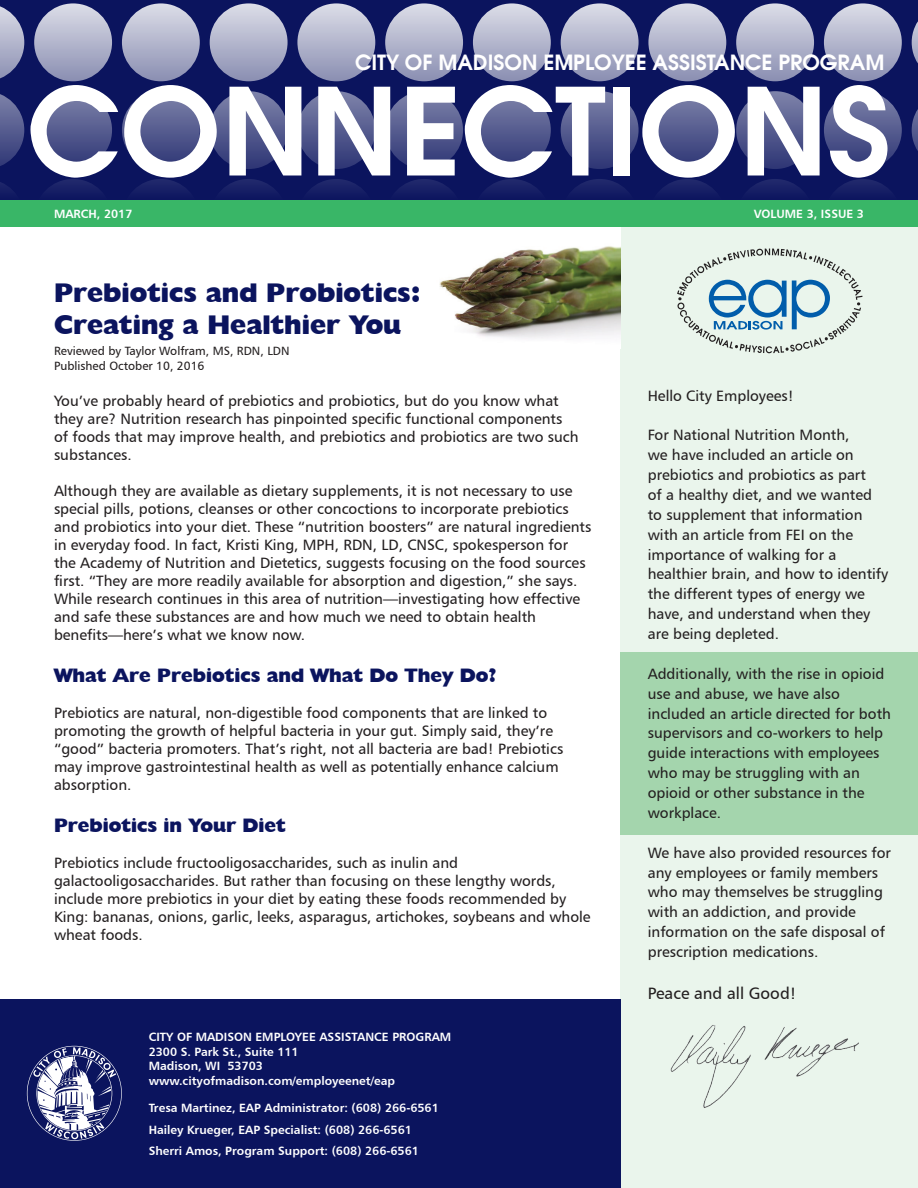
<style>
.page{position:relative;width:918px;height:1188px;background:#fff}
.page>*{position:absolute;margin:0;border:0;box-sizing:border-box;transform-origin:0 0}
.t1{font:700 120px "Avalon";color:#fff}
.t2{font:800 27px/32.4px "Humanist 521 BT";color:#0b145e}
.t3{font:700 21px "Avalon";color:#fff}
.t4{font:800 19.5px "Humanist 521 BT";color:#0b145e}
.t5{font:16.5px "Humanist 777 BT Roman B";color:#231f20}
.t6{font:15px/18px "Humanist 777 BT Roman B";color:#231f20}
.t7{font:12px/14.4px "Humanist 777 BT Bold B";color:#fff}
.t8{font:12px/14.4px "Humanist 777 BT Roman B";color:#231f20}
</style>
<div class="page">
<div style="left:621px;top:209px;width:297px;height:979px;background:#eaf5ec"></div>
<div style="left:0;top:0;width:918px;height:201px;background:#0b145e"></div>
<svg style="left:0;top:6px;width:24px;height:73px"></svg>
<div style="left:34px;top:3px;width:78px;height:78px;background:linear-gradient(to bottom,#d7d8e4,#8d91b4);border-radius:50%"></div>
<div style="left:122px;top:3px;width:78px;height:78px;background:linear-gradient(to bottom,#d6d8e4,#8d91b4);border-radius:50%"></div>
<div style="left:210px;top:3px;width:78px;height:78px;background:linear-gradient(to bottom,#d6d7e4,#8d91b4);border-radius:50%"></div>
<div style="left:297px;top:3px;width:78px;height:78px;background:linear-gradient(to bottom,#d7d8e4,#8d91b4);border-radius:50%"></div>
<div style="left:385px;top:3px;width:78px;height:78px;background:linear-gradient(to bottom,#d7d8e4,#8d91b4);border-radius:50%"></div>
<div style="left:473px;top:3px;width:78px;height:78px;background:linear-gradient(to bottom,#d6d8e4,#8d91b4);border-radius:50%"></div>
<div style="left:561px;top:3px;width:78px;height:78px;background:linear-gradient(to bottom,#d6d7e4,#8d91b4);border-radius:50%"></div>
<div style="left:648px;top:3px;width:78px;height:78px;background:linear-gradient(to bottom,#d7d8e4,#8d91b4);border-radius:50%"></div>
<div style="left:736px;top:3px;width:78px;height:78px;background:linear-gradient(to bottom,#d7d8e4,#8d91b4);border-radius:50%"></div>
<div style="left:824px;top:3px;width:78px;height:78px;background:linear-gradient(to bottom,#d6d8e4,#8d91b4);border-radius:50%"></div>
<svg style="left:912px;top:21px;width:6px;height:42px"></svg>
<svg style="left:0;top:94px;width:24px;height:72px"></svg>
<div style="left:34px;top:91px;width:78px;height:78px;background:linear-gradient(to bottom,#7e83aa,#2f3675);border-radius:50%"></div>
<div style="left:122px;top:91px;width:78px;height:78px;background:linear-gradient(to bottom,#7e82a9,#2f3675);border-radius:50%"></div>
<div style="left:210px;top:91px;width:78px;height:78px;background:linear-gradient(to bottom,#7d82a9,#2f3675);border-radius:50%"></div>
<div style="left:297px;top:91px;width:78px;height:78px;background:linear-gradient(to bottom,#7e83aa,#2f3675);border-radius:50%"></div>
<div style="left:385px;top:91px;width:78px;height:78px;background:linear-gradient(to bottom,#7e83aa,#2f3675);border-radius:50%"></div>
<div style="left:473px;top:91px;width:78px;height:78px;background:linear-gradient(to bottom,#7e82a9,#2f3675);border-radius:50%"></div>
<div style="left:561px;top:91px;width:78px;height:78px;background:linear-gradient(to bottom,#7d82a9,#2f3675);border-radius:50%"></div>
<div style="left:648px;top:91px;width:78px;height:78px;background:linear-gradient(to bottom,#7e83aa,#2f3675);border-radius:50%"></div>
<div style="left:736px;top:91px;width:78px;height:78px;background:linear-gradient(to bottom,#7e83aa,#2f3675);border-radius:50%"></div>
<div style="left:824px;top:91px;width:78px;height:78px;background:linear-gradient(to bottom,#7e82a9,#2f3675);border-radius:50%"></div>
<svg style="left:912px;top:109px;width:6px;height:42px"></svg>
<svg style="left:0;top:182px;width:12px;height:9px"></svg>
<svg style="left:46px;top:179px;width:54px;height:12px"></svg>
<svg style="left:134px;top:179px;width:54px;height:12px"></svg>
<svg style="left:222px;top:179px;width:53px;height:12px"></svg>
<svg style="left:310px;top:179px;width:53px;height:12px"></svg>
<svg style="left:397px;top:179px;width:54px;height:12px"></svg>
<svg style="left:485px;top:179px;width:54px;height:12px"></svg>
<svg style="left:573px;top:179px;width:53px;height:12px"></svg>
<svg style="left:661px;top:179px;width:53px;height:12px"></svg>
<svg style="left:748px;top:179px;width:54px;height:12px"></svg>
<svg style="left:836px;top:179px;width:54px;height:12px"></svg>
<div style="left:0;top:999px;width:621px;height:189px;background:#0b145e"></div>
<svg style="left:27px;top:1046px;width:95px;height:95px"></svg>
<div style="left:0;top:200px;width:918px;height:27px;background:#39b667"></div>
<svg style="left:677px;top:249px;width:186px;height:104px"></svg>
<img style="left:670px;top:1025px;width:189px;height:83px">
<div style="left:621px;top:653px;width:297px;height:182px;background:#a4d5ad"></div>
<img style="left:439px;top:246px;width:182px;height:93px">
<h3 class="t3" style="left:355px;top:48px;width:531px">CITY OF MADISON EMPLOYEE ASSISTANCE PROGRAM</h3>
<h1 class="t1" style="left:27px;top:50px;width:865px">CONNECTIONS</h1>
<p class="t7" style="left:54px;top:207px;width:80px">MARCH, 2017</p>
<p class="t7" style="left:754px;top:207px;width:112px">VOLUME 3, ISSUE 3</p>
<h2 class="t2" style="left:54px;top:276px;width:368px">Prebiotics and Probiotics:<br>Creating a Healthier You</h2>
<p class="t8" style="left:54px;top:344px;width:237px">Reviewed by Taylor Wolfram, MS, RDN, LDN<br>Published October 10, 2016</p>
<p class="t6" style="left:54px;top:391px;width:526px">You’ve probably heard of prebiotics and probiotics, but do you know what they are? Nutrition research has pinpointed specific functional components of foods that may improve health, and prebiotics and probiotics are two such substances.</p>
<p class="t6" style="left:54px;top:481px;width:539px">Although they are available as dietary supplements, it is not necessary to use special pills, potions, cleanses or other concoctions to incorporate prebiotics and probiotics into your diet. These “nutrition boosters” are natural ingredients in everyday food. In fact, Kristi King, MPH, RDN, LD, CNSC, spokesperson for the Academy of Nutrition and Dietetics, suggests focusing on the food sources first. “They are more readily available for absorption and digestion,” she says.<br>While research continues in this area of nutrition—investigating how effective and safe these substances are and how much we need to obtain health benefits—here’s what we know now.</p>
<h3 class="t4" style="left:54px;top:663px;width:444px">What Are Prebiotics and What Do They Do?</h3>
<p class="t6" style="left:54px;top:703px;width:511px">Prebiotics are natural, non-digestible food components that are linked to promoting the growth of helpful bacteria in your gut. Simply said, they’re “good” bacteria promoters. That’s right, not all bacteria are bad! Prebiotics may improve gastrointestinal health as well as potentially enhance calcium absorption.</p>
<h3 class="t4" style="left:54px;top:813px;width:234px">Prebiotics in Your Diet</h3>
<p class="t6" style="left:54px;top:853px;width:538px">Prebiotics include fructooligosaccharides, such as inulin and galactooligosaccharides. But rather than focusing on these lengthy words, include more prebiotics in your diet by eating these foods recommended by King: bananas, onions, garlic, leeks, asparagus, artichokes, soybeans and whole wheat foods.</p>
<p class="t7" style="left:149px;top:1030px;width:304px">CITY OF MADISON EMPLOYEE ASSISTANCE PROGRAM 2300 S. Park St., Suite 111<br>Madison, WI 53703 www.cityofmadison.com/employeenet/eap</p>
<p class="t7" style="left:149px;top:1097px;width:292px;line-height:21.1px">Tresa Martinez, EAP Administrator: (608) 266-6561<br>Hailey Krueger, EAP Specialist: (608) 266-6561<br>Sherri Amos, Program Support: (608) 266-6561</p>
<p class="t6" style="left:648px;top:386px;width:148px">Hello City Employees!</p>
<p class="t6" style="left:648px;top:425px;width:242px;line-height:19.8px">For National Nutrition Month,<br>we have included an article on prebiotics and probiotics as part<br>of a healthy diet, and we wanted to supplement that information with an article from FEI on the importance of walking for a healthier brain, and how to identify the different types of energy we have, and understand when they are being depleted.</p>
<p class="t6" style="left:648px;top:663px;width:245px;line-height:20px">Additionally, with the rise in opioid use and abuse, we have also included an article directed for both supervisors and co-workers to help guide interactions with employees who may be struggling with an opioid or other substance in the workplace.</p>
<p class="t6" style="left:648px;top:842px;width:245px;line-height:20px">We have also provided resources for any employees or family members who may themselves be struggling with an addiction, and provide information on the safe disposal of prescription medications.</p>
<p class="t5" style="left:648px;top:983px;width:150px">Peace and all Good!</p>
</div>
